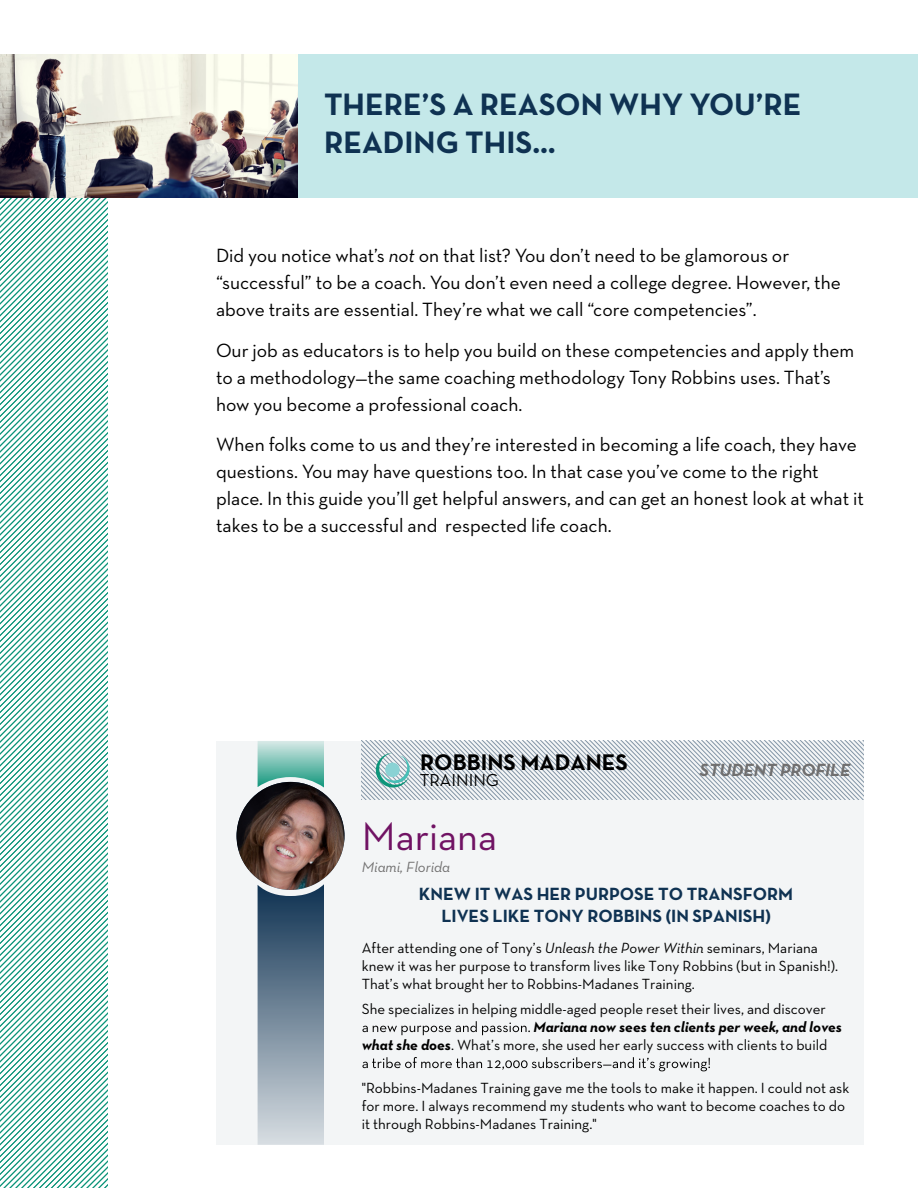
<style>
.page{position:relative;width:918px;height:1188px;background:#fff}
.page>*{position:absolute;margin:0;border:0;box-sizing:border-box;transform-origin:0 0}
.t1{font:40.5px "Neutra Text TF";color:#701263}
.t2{font:700 31.5px/37.8px "Neutra Text TF";color:#0f3252}
.t3{font:700 22.95px "Neutra Text TF";color:#000}
.t4{font:19.5px/27px "Neutra Text TF";color:#000}
.t5{font:700 18px/21.6px "Neutra Text TF";color:#0f3252;text-align:center}
.t6{font:italic 700 18px "Neutra Text TF";color:#706f6f}
.t7{font:17.55px "Neutra Text TF";color:#000}
.t8{font:15px/18px "Neutra Text TF";color:#000}
.t9{font:italic 15px "Neutra Text TF";color:#706f6f}
.s1{font-style:italic}
.s2{font-weight:700;font-style:italic}
</style>
<div class="page">
<svg style="left:0;top:198px;width:108px;height:990px"></svg>
<div style="left:293px;top:54px;width:625px;height:144px;background:#c4e8e9"></div>
<img style="left:0;top:54px;width:297px;height:144px">
<div style="left:216px;top:741px;width:648px;height:404px;background:#f3f5f6"></div>
<img style="left:237px;top:782px;width:108px;height:108px;border-radius:54px">
<svg style="left:258px;top:741px;width:66px;height:47px;background:#85bdb3"></svg>
<svg style="left:258px;top:884px;width:66px;height:261px;background:#798c9d"></svg>
<svg style="left:362px;top:741px;width:502px;height:58px"></svg>
<svg style="left:362px;top:1021px;width:168px;height:14px"></svg>
<svg style="left:362px;top:1057px;width:348px;height:14px"></svg>
<h2 class="t2" style="left:324px;top:85px;width:479px">THERE’S A REASON WHY YOU’RE<br>READING THIS…</h2>
<p class="t4" style="left:216px;top:242px;width:626px">Did you notice what’s <span class="s1">not</span> on that list? You don’t need to be glamorous or “successful” to be a coach. You don’t even need a college degree. However, the above traits are essential. They’re what we call “core competencies”.</p>
<p class="t4" style="left:216px;top:336px;width:640px">Our job as educators is to help you build on these competencies and apply them to a methodology—the same coaching methodology Tony Robbins uses. That’s how you become a professional coach.</p>
<p class="t4" style="left:216px;top:431px;width:650px">When folks come to us and they’re interested in becoming a life coach, they have questions. You may have questions too. In that case you’ve come to the right place. In this guide you’ll get helpful answers, and can get an honest look at what it takes to be a successful and respected life coach.</p>
<p class="t3" style="left:420px;top:748px;width:209px">ROBBINS MADANES</p>
<p class="t7" style="left:420px;top:769px;width:81px">TRAINING</p>
<p class="t6" style="left:700px;top:758px;width:152px">STUDENT PROFILE</p>
<h1 class="t1" style="left:362px;top:812px;width:137px">Mariana</h1>
<p class="t9" style="left:362px;top:858px;width:90px">Miami, Florida</p>
<p class="t5" style="left:419px;top:883px;width:376px">KNEW IT WAS HER PURPOSE TO TRANSFORM<br>LIVES LIKE TONY ROBBINS (IN SPANISH)</p>
<p class="t8" style="left:362px;top:939px;width:478px">After attending one of Tony’s <span class="s1">Unleash the Power Within</span> seminars, Mariana knew it was her purpose to transform lives like Tony Robbins (but in Spanish!).<br>That’s what brought her to Robbins-Madanes Training.</p>
<p class="t8" style="left:362px;top:1000px;width:466px">She specializes in helping middle-aged people reset their lives, and discover</p>
<p class="t8" style="left:362px;top:1018px;width:482px;text-indent:172px"><span class="s2">Mariana now sees ten clients per week, and loves what she does</span>. What’s more, she used her early success with clients to build</p>
<p class="t8" style="left:362px;top:1078px;width:489px">"Robbins-Madanes Training gave me the tools to make it happen. I could not ask for more. I always recommend my students who want to become coaches to do it through Robbins-Madanes Training."</p>
</div>
